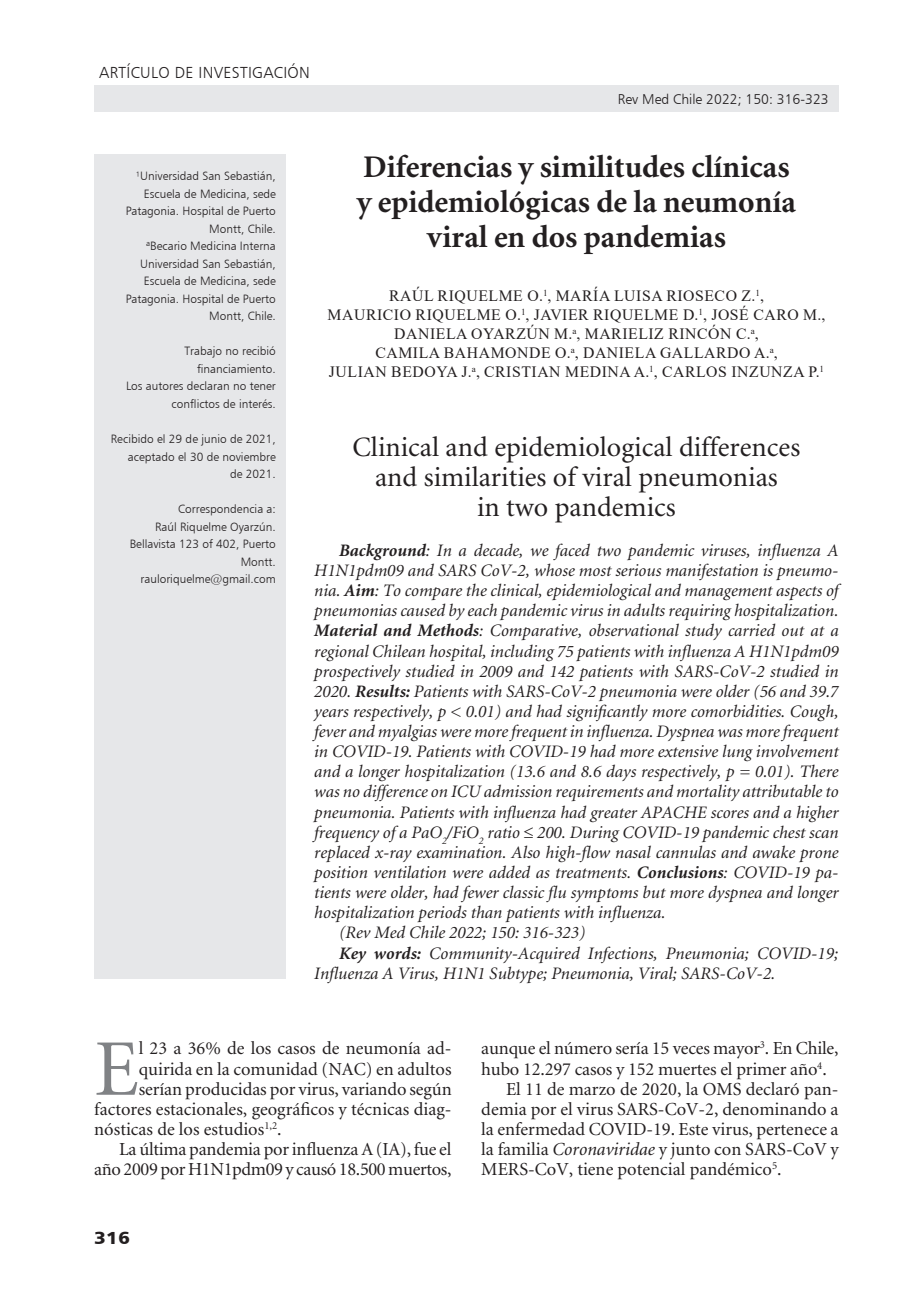
<style>
.page{position:relative;width:918px;height:1315px;background:#fff}
.page>*{position:absolute;margin:0;border:0;box-sizing:border-box;transform-origin:0 0}
.t1{font:80.33px "Minion";color:#808285}
.t2{font:700 31.5px/35px "Minion";color:#231f20;text-align:center}
.t3{font:28px/29.8px "Minion";color:#231f20;text-align:center}
.t4{font:18.38px "Minion";color:#231f20}
.t5{font:18.38px "Minion";letter-spacing:-.02em;color:#231f20}
.t6{font:italic 17.5px "Minion";color:#231f20}
.t7{font:17.5px "Humanist 777 BT Black B";color:#231f20;scale:1.1 1}
.t8{font:15.75px/18.9px "Times New Roman";letter-spacing:.035em;color:#231f20;text-align:center}
.t9{font:15.75px "Humanist 777 BT Light B";letter-spacing:.02em;color:#231f20}
.t10{font:14px "Humanist 777 BT Light B";color:#231f20}
.t11{font:11.9px/17.5px "Humanist 777 BT Light B";color:#231f20;text-align:right}
.s1{font-weight:700}
.s2{font-style:italic}
</style>
<div class="page">
<div style="left:94px;top:85px;width:744px;height:26px;background:#e6e7e9"></div>
<div style="left:94px;top:154px;width:192px;height:824px;background:#e6e7e9"></div>
<p class="t9" style="left:99px;top:63px;width:212px">ARTÍCULO DE INVESTIGACIÓN</p>
<p class="t10" style="left:618px;top:90px;width:212px">Rev Med Chile 2022; 150: 316-323</p>
<p class="t11" style="left:126px;top:167px;width:152px">¹Universidad San Sebastián,<br>Escuela de Medicina, sede<br>Patagonia. Hospital de Puerto<br>Montt, Chile.<br><sup>a</sup>Becario Medicina Interna<br>Universidad San Sebastián,<br>Escuela de Medicina, sede<br>Patagonia. Hospital de Puerto<br>Montt, Chile.</p>
<p class="t11" style="left:126px;top:342px;width:151px">Trabajo no recibió financiamiento.<br>Los autores declaran no tener conflictos de interés.</p>
<p class="t11" style="left:111px;top:430px;width:166px">Recibido el 29 de junio de 2021, aceptado el 30 de noviembre<br>de 2021.</p>
<p class="t11" style="left:130px;top:500px;width:148px">Correspondencia a:<br>Raúl Riquelme Oyarzún.<br>Bellavista 123 of 402, Puerto<br>Montt. rauloriquelme@gmail.com</p>
<h2 class="t2" style="left:357px;top:151px;width:441px">Diferencias y similitudes clínicas y epidemiológicas de la neumonía viral en dos pandemias</h2>
<p class="t8" style="left:328px;top:286px;width:499px">RAÚL RIQUELME O.<sup>1</sup>, MARÍA LUISA RIOSECO Z.<sup>1</sup>,<br>MAURICIO RIQUELME O.<sup>1</sup>, JAVIER RIQUELME D.<sup>1</sup>, JOSÉ CARO M., DANIELA OYARZÚN M.<sup>a</sup>, MARIELIZ RINCÓN C.<sup>a</sup>,<br>CAMILA BAHAMONDE O.<sup>a</sup>, DANIELA GALLARDO A.<sup>a</sup>,<br>JULIAN BEDOYA J.<sup>a</sup>, CRISTIAN MEDINA A.<sup>1</sup>, CARLOS INZUNZA P.<sup>1</sup></p>
<h3 class="t3" style="left:352px;top:433px;width:449px">Clinical and epidemiological differences and similarities of viral pneumonias<br>in two pandemics</h3>
<p class="t6" style="left:339px;top:542px;width:501px"><span class="s1">Background</span>: In a decade, we faced two pandemic viruses, influenza A</p>
<p class="t6" style="left:314px;top:562px;width:526px">H1N1pdm09 and SARS CoV-2, whose most serious manifestation is pneumo-</p>
<p class="t6" style="left:314px;top:582px;width:526px">nia. <span class="s1">Aim</span>: To compare the clinical, epidemiological and management aspects of</p>
<p class="t6" style="left:314px;top:602px;width:526px">pneumonias caused by each pandemic virus in adults requiring hospitalization.</p>
<p class="t6" style="left:314px;top:622px;width:526px"><span class="s1">Material and Methods</span>: Comparative, observational study carried out at a</p>
<p class="t6" style="left:314px;top:642px;width:526px">regional Chilean hospital, including 75 patients with influenza A H1N1pdm09</p>
<p class="t6" style="left:314px;top:662px;width:526px">prospectively studied in 2009 and 142 patients with SARS-CoV-2 studied in</p>
<p class="t6" style="left:314px;top:682px;width:526px">2020. <span class="s1">Results:</span> Patients with SARS-CoV-2 pneumonia were older (56 and 39.7</p>
<p class="t6" style="left:314px;top:703px;width:526px">years respectively, p &lt; 0.01) and had significantly more comorbidities. Cough,</p>
<p class="t6" style="left:314px;top:723px;width:526px">fever and myalgias were more frequent in influenza. Dyspnea was more frequent</p>
<p class="t6" style="left:314px;top:743px;width:526px">in COVID-19. Patients with COVID-19 had more extensive lung involvement</p>
<p class="t6" style="left:314px;top:763px;width:526px">and a longer hospitalization (13.6 and 8.6 days respectively, p = 0.01). There</p>
<p class="t6" style="left:314px;top:783px;width:526px">was no difference on ICU admission requirements and mortality attributable to</p>
<p class="t6" style="left:314px;top:803px;width:526px">pneumonia. Patients with influenza had greater APACHE scores and a higher</p>
<p class="t6" style="left:314px;top:823px;width:526px">frequency of a PaO<sub>2</sub>/FiO<sub>2</sub> ratio ≤ 200. During COVID-19 pandemic chest scan</p>
<p class="t6" style="left:314px;top:843px;width:526px">replaced x-ray examination. Also high-flow nasal cannulas and awake prone</p>
<p class="t6" style="left:314px;top:864px;width:526px">position ventilation were added as treatments. <span class="s1">Conclusions</span>: COVID-19 pa-</p>
<p class="t6" style="left:314px;top:884px;width:526px">tients were older, had fewer classic flu symptoms but more dyspnea and longer</p>
<p class="t6" style="left:314px;top:904px;width:353px">hospitalization periods than patients with influenza.</p>
<p class="t6" style="left:339px;top:924px;width:248px">(Rev Med Chile 2022; 150: 316-323)</p>
<p class="t6" style="left:339px;top:944px;width:501px"><span class="s1">Key words:</span> Community-Acquired Infections, Pneumonia; COVID-19;</p>
<p class="t6" style="left:314px;top:964px;width:463px">Influenza A Virus, H1N1 Subtype; Pneumonia, Viral; SARS-CoV-2.</p>
<h1 class="t1" style="left:94px;top:1029px;width:46px">E</h1>
<p class="t4" style="left:139px;top:1039px;width:314px">l 23 a 36% de los casos de neumonía ad-</p>
<p class="t4" style="left:139px;top:1059px;width:314px">quirida en la comunidad (NAC) en adultos</p>
<p class="t4" style="left:139px;top:1079px;width:314px">serían producidas por virus, variando según</p>
<p class="t4" style="left:94px;top:1100px;width:359px">factores estacionales, geográficos y técnicas diag-</p>
<p class="t4" style="left:94px;top:1120px;width:189px">nósticas de los estudios<sup>1,2</sup>.</p>
<p class="t4" style="left:119px;top:1140px;width:334px">La última pandemia por influenza A (IA), fue el</p>
<p class="t5" style="left:94px;top:1160px;width:359px">año 2009 por H1N1pdm09 y causó 18.500 muertos,</p>
<p class="t7" style="left:94px;top:1226px;width:34px">316</p>
<p class="t4" style="left:481px;top:1039px;width:359px">aunque el número sería 15 veces mayor<sup>3</sup>. En Chile,</p>
<p class="t4" style="left:481px;top:1059px;width:347px">hubo 12.297 casos y 152 muertes el primer año<sup>4</sup>.</p>
<p class="t4" style="left:506px;top:1079px;width:334px">El 11 de marzo de 2020, la OMS declaró pan-</p>
<p class="t4" style="left:481px;top:1100px;width:359px">demia por el virus SARS-CoV-2, denominando a</p>
<p class="t4" style="left:481px;top:1120px;width:359px">la enfermedad COVID-19. Este virus, pertenece a</p>
<p class="t4" style="left:481px;top:1140px;width:359px">la familia <span class="s2">Coronaviridae</span> y junto con SARS-CoV y</p>
<p class="t4" style="left:481px;top:1160px;width:302px">MERS-CoV, tiene potencial pandémico<sup>5</sup>.</p>
</div>
